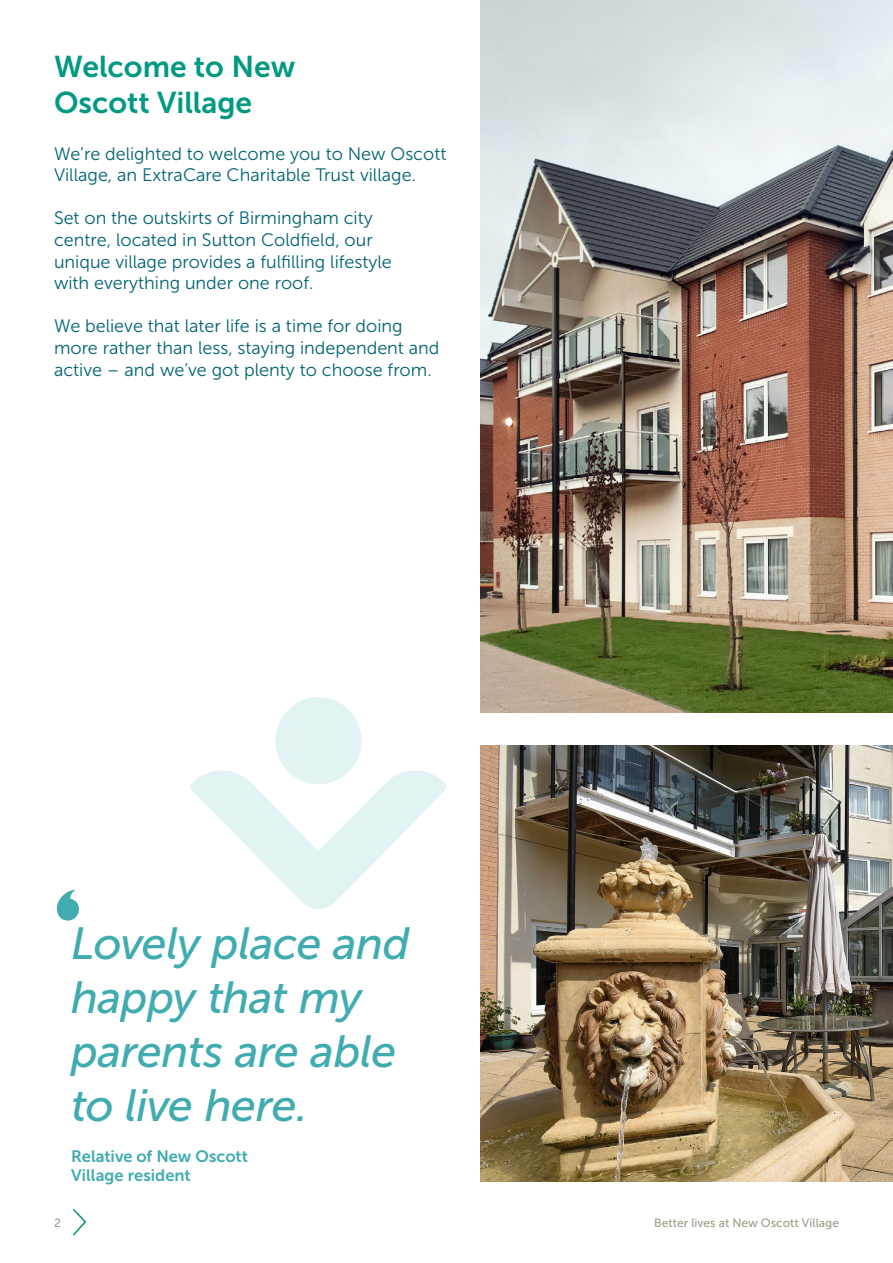
<style>
.page{position:relative;width:893px;height:1263px;background:#fff}
.page>*{position:absolute;margin:0;border:0;box-sizing:border-box;transform-origin:0 0}
.t1{font:800 67.5px "Gill Sans";color:#41acb0}
.t2{font:italic 45px/54px "Museo Sans 500";letter-spacing:-.015em;color:#41acb0}
.t3{font:30px/36px "Museo Sans 700";color:#009982}
.t4{font:18px/21.6px "Museo Sans 300";color:#006373}
.t5{font:16.5px/19.8px "Museo Sans 700";color:#41acb0}
.t6{font:12px "Museo Sans 500";color:#a09b8c}
</style>
<div class="page">
<svg style="left:73px;top:1209px;width:13px;height:27px"></svg>
<img style="left:480px;top:0;width:413px;height:712px">
<img style="left:480px;top:746px;width:413px;height:435px">
<div style="left:275px;top:697px;width:86px;height:87px;background:#e2f3f3;border-radius:50%"></div>
<svg style="left:190px;top:766px;width:256px;height:143px"></svg>
<h3 class="t3" style="left:54px;top:48px;width:243px">Welcome to New<br>Oscott Village</h3>
<p class="t4" style="left:54px;top:143px;width:394px">We’re delighted to welcome you to New Oscott<br>Village, an ExtraCare Charitable Trust village.</p>
<p class="t4" style="left:54px;top:208px;width:339px">Set on the outskirts of Birmingham city centre, located in Sutton Coldfield, our unique village provides a fulfilling lifestyle with everything under one roof.</p>
<p class="t4" style="left:54px;top:316px;width:387px">We believe that later life is a time for doing more rather than less, staying independent and active – and we’ve got plenty to choose from.</p>
<h1 class="t1" style="left:54px;top:873px;width:29px">‘</h1>
<h2 class="t2" style="left:71px;top:917px;width:340px">Lovely place and happy that my parents are able to live here.</h2>
<p class="t5" style="left:71px;top:1146px;width:178px">Relative of New Oscott<br>Village resident</p>
<p class="t6" style="left:54px;top:1216px;width:8px">2</p>
<p class="t6" style="left:654px;top:1216px;width:186px">Better lives at New Oscott Village</p>
</div>
